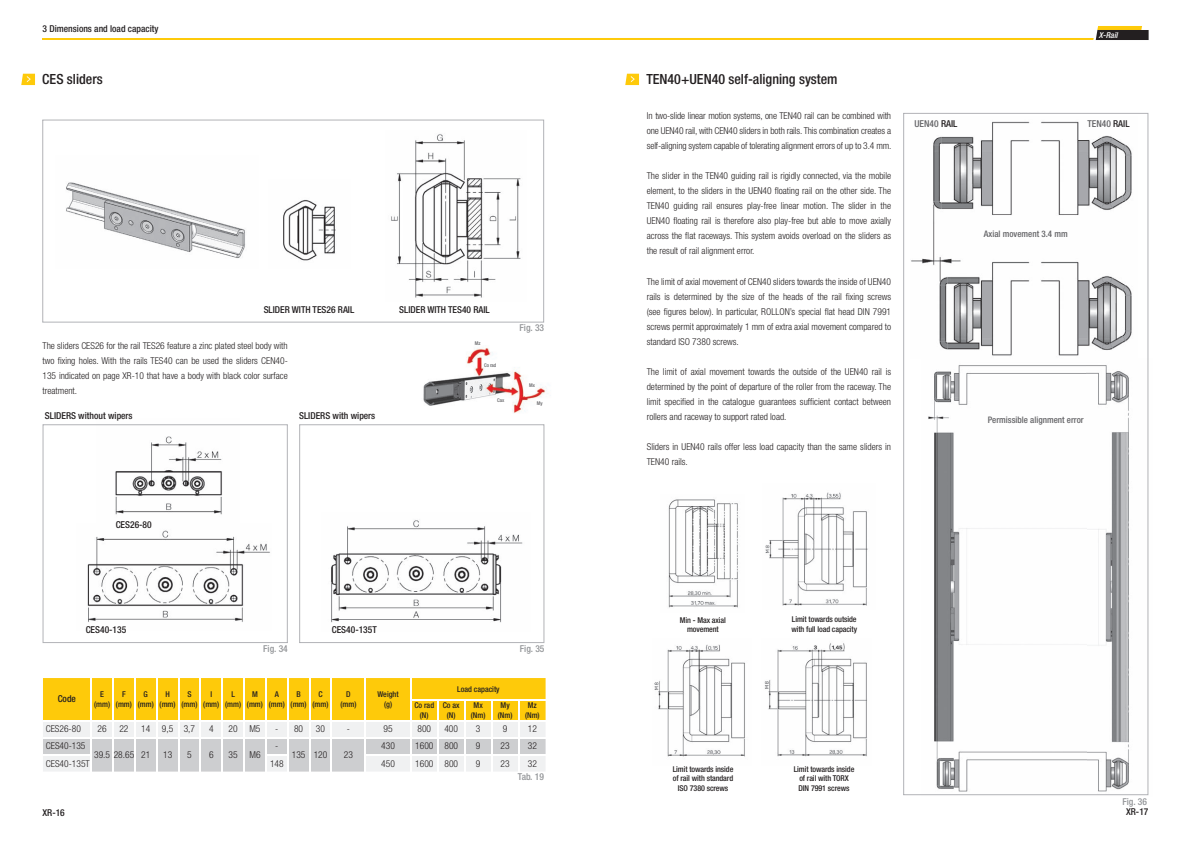
<style>
.page{position:relative;width:1191px;height:842px;background:#fff}
.page>*{position:absolute;margin:0;border:0;box-sizing:border-box;transform-origin:0 0}
.t1{font:500 condensed 14px "Helvetica Neue LT Std";color:#231f20}
.t2{font:300 condensed 9.5px/15px "Helvetica Neue LT Std";color:#231f20;text-align:justify}
.t3{font:500 condensed 9.5px "Helvetica Neue LT Std";color:#231f20}
.t4{font:500 condensed 9.5px "Helvetica Neue LT Std";color:#939598}
.t5{font:500 condensed 9.5px "Helvetica Neue LT Std";color:#636366}
.t6{font:500 condensed 9px "Helvetica Neue LT Std";color:#636366}
.t7{font:italic 500 condensed 8.1px "Helvetica Neue LT Std";color:#fff}
.t8{font:500 condensed 8px/9.6px "Helvetica Neue LT Std";letter-spacing:-.01em;color:#231f20;text-align:center}
.t9{font:500 condensed 5.1px "Helvetica Neue LT Std";letter-spacing:-.02em;color:#636366}
.s1{color:#231f20}
</style>
<div class="page">
<svg style="left:609px;top:26px;width:539px;height:14px"></svg>
<hr style="left:42px;top:38px;width:567px;height:2px;background:#feca0a">
<img style="left:423px;top:348px;width:125px;height:77px">
<svg style="left:42px;top:120px;width:502px;height:203px"></svg>
<svg style="left:43px;top:424px;width:245px;height:219px"></svg>
<svg style="left:299px;top:424px;width:245px;height:219px"></svg>
<svg style="left:21px;top:74px;width:14px;height:11px"></svg>
<svg style="left:43px;top:678px;width:502px;height:93px"></svg>
<img style="left:654px;top:644px;width:91px;height:113px">
<img style="left:764px;top:643px;width:103px;height:114px">
<img style="left:668px;top:499px;width:70px;height:109px">
<img style="left:765px;top:492px;width:103px;height:114px">
<svg style="left:625px;top:74px;width:14px;height:11px"></svg>
<svg style="left:903px;top:113px;width:245px;height:682px"></svg>
<p class="t3" style="left:43px;top:23px;width:117px">3 Dimensions and load capacity</p>
<h1 class="t1" style="left:42px;top:71px;width:62px">CES sliders</h1>
<p class="t3" style="left:264px;top:303px;width:92px">SLIDER WITH TES26 RAIL</p>
<p class="t3" style="left:399px;top:303px;width:92px">SLIDER WITH TES40 RAIL</p>
<p class="t2" style="left:43px;top:338px;width:247px">The sliders CES26 for the rail TES26 feature a zinc plated steel body with two fixing holes. With the rails TES40 can be used the sliders CEN40- 135 indicated on page XR-10 that have a body with black color surface treatment.</p>
<p class="t3" style="left:45px;top:410px;width:89px">SLIDERS without wipers</p>
<p class="t3" style="left:299px;top:410px;width:78px">SLIDERS with wipers</p>
<p class="t9" style="left:475px;top:340px;width:7px">Mz</p>
<p class="t9" style="left:484px;top:362px;width:14px">Co rad</p>
<p class="t9" style="left:497px;top:397px;width:8px">Cax</p>
<p class="t4" style="left:519px;top:322px;width:26px">Fig. 33</p>
<p class="t9" style="left:529px;top:382px;width:7px">Mx</p>
<p class="t9" style="left:537px;top:400px;width:7px">My</p>
<p class="t3" style="left:116px;top:519px;width:38px">CES26-80</p>
<p class="t3" style="left:86px;top:624px;width:42px">CES40-135</p>
<p class="t3" style="left:332px;top:624px;width:46px">CES40-135T</p>
<p class="t4" style="left:263px;top:643px;width:26px">Fig. 34</p>
<p class="t4" style="left:520px;top:643px;width:26px">Fig. 35</p>
<p class="t3" style="left:58px;top:693px;width:20px">Code</p>
<p class="t8" style="left:94px;top:689px;width:17px">E (mm)</p>
<p class="t8" style="left:116px;top:689px;width:17px">F (mm)</p>
<p class="t8" style="left:138px;top:689px;width:17px">G (mm)</p>
<p class="t8" style="left:160px;top:689px;width:17px">H (mm)</p>
<p class="t8" style="left:181px;top:689px;width:17px">S (mm)</p>
<p class="t8" style="left:203px;top:689px;width:17px">I (mm)</p>
<p class="t8" style="left:225px;top:689px;width:17px">L (mm)</p>
<p class="t8" style="left:247px;top:689px;width:17px">M (mm)</p>
<p class="t8" style="left:269px;top:689px;width:17px">A (mm)</p>
<p class="t8" style="left:291px;top:689px;width:17px">B (mm)</p>
<p class="t8" style="left:312px;top:689px;width:17px">C (mm)</p>
<p class="t8" style="left:340px;top:689px;width:17px">D (mm)</p>
<p class="t8" style="left:377px;top:689px;width:23px">Weight (g)</p>
<p class="t8" style="left:457px;top:684px;width:44px">Load capacity</p>
<p class="t8" style="left:414px;top:700px;width:21px">Co rad (N)</p>
<p class="t8" style="left:443px;top:700px;width:18px">Co ax (N)</p>
<p class="t8" style="left:471px;top:700px;width:16px">Mx (Nm)</p>
<p class="t8" style="left:498px;top:700px;width:16px">My (Nm)</p>
<p class="t8" style="left:525px;top:700px;width:16px">Mz (Nm)</p>
<p class="t2" style="left:46px;top:721px;width:37px">CES26-80</p>
<p class="t2" style="left:98px;top:721px;width:11px">26</p>
<p class="t2" style="left:119px;top:721px;width:11px">22</p>
<p class="t2" style="left:141px;top:721px;width:55px">14 9,5 3,7</p>
<p class="t2" style="left:209px;top:721px;width:6px">4</p>
<p class="t2" style="left:229px;top:721px;width:33px">20 M5</p>
<p class="t2" style="left:275px;top:721px;width:29px">- 80</p>
<p class="t2" style="left:316px;top:721px;width:11px">30</p>
<p class="t2" style="left:347px;top:721px;width:5px">-</p>
<p class="t2" style="left:383px;top:721px;width:11px">95</p>
<p class="t2" style="left:417px;top:721px;width:15px">800</p>
<p class="t2" style="left:444px;top:721px;width:15px">400</p>
<p class="t2" style="left:476px;top:721px;width:6px">3</p>
<p class="t2" style="left:503px;top:721px;width:6px">9</p>
<p class="t2" style="left:528px;top:721px;width:11px">12</p>
<p class="t2" style="left:46px;top:738px;width:41px">CES40-135</p>
<p class="t2" style="left:94px;top:747px;width:58px">39.5 28.65 21</p>
<p class="t2" style="left:163px;top:747px;width:11px">13</p>
<p class="t2" style="left:187px;top:747px;width:6px">5</p>
<p class="t2" style="left:209px;top:747px;width:6px">6</p>
<p class="t2" style="left:229px;top:747px;width:33px">35 M6</p>
<p class="t2" style="left:381px;top:738px;width:15px">430</p>
<p class="t2" style="left:415px;top:738px;width:44px">1600 800</p>
<p class="t2" style="left:476px;top:738px;width:6px">9</p>
<p class="t2" style="left:500px;top:738px;width:11px">23</p>
<p class="t2" style="left:528px;top:738px;width:11px">32</p>
<p class="t2" style="left:275px;top:738px;width:5px">-</p>
<p class="t2" style="left:292px;top:747px;width:37px">135 120</p>
<p class="t2" style="left:344px;top:747px;width:11px">23</p>
<p class="t2" style="left:46px;top:756px;width:45px">CES40-135T</p>
<p class="t2" style="left:270px;top:756px;width:15px">148</p>
<p class="t2" style="left:381px;top:756px;width:15px">450</p>
<p class="t2" style="left:415px;top:756px;width:44px">1600 800</p>
<p class="t2" style="left:476px;top:756px;width:6px">9</p>
<p class="t2" style="left:500px;top:756px;width:11px">23</p>
<p class="t2" style="left:528px;top:756px;width:11px">32</p>
<p class="t4" style="left:518px;top:770px;width:27px">Tab. 19</p>
<h1 class="t1" style="left:646px;top:71px;width:193px">TEN40+UEN40 self-aligning system</h1>
<p class="t2" style="left:647px;top:109px;width:246px">In two-slide linear motion systems, one TEN40 rail can be combined with one UEN40 rail, with CEN40 sliders in both rails. This combination creates a self-aligning system capable of tolerating alignment errors of up to 3.4 mm.</p>
<p class="t2" style="left:647px;top:169px;width:246px">The slider in the TEN40 guiding rail is rigidly connected, via the mobile element, to the sliders in the UEN40 floating rail on the other side. The TEN40 guiding rail ensures play-free linear motion. The slider in the UEN40 floating rail is therefore also play-free but able to move axially across the flat raceways. This system avoids overload on the sliders as the result of rail alignment error.</p>
<p class="t2" style="left:647px;top:274px;width:246px">The limit of axial movement of CEN40 sliders towards the inside of UEN40 rails is determined by the size of the heads of the rail fixing screws (see figures below). In particular, ROLLON’s special flat head DIN 7991 screws permit approximately 1 mm of extra axial movement compared to standard ISO 7380 screws.</p>
<p class="t2" style="left:647px;top:364px;width:246px">The limit of axial movement towards the outside of the UEN40 rail is determined by the point of departure of the roller from the raceway. The limit specified in the catalogue guarantees sufficient contact between rollers and raceway to support rated load.</p>
<p class="t2" style="left:647px;top:439px;width:246px">Sliders in UEN40 rails offer less load capacity than the same sliders in<br>TEN40 rails.</p>
<p class="t7" style="left:1098px;top:30px;width:21px">X-Rail</p>
<p class="t5" style="left:914px;top:118px;width:44px">UEN40 <span class="s1">RAIL</span></p>
<p class="t5" style="left:1087px;top:118px;width:44px">TEN40 <span class="s1">RAIL</span></p>
<p class="t6" style="left:984px;top:229px;width:85px">Axial movement 3.4 mm</p>
<p class="t6" style="left:987px;top:414px;width:98px">Permissible alignment error</p>
<p class="t8" style="left:680px;top:615px;width:48px">Min - Max axial movement</p>
<p class="t8" style="left:791px;top:615px;width:67px;text-align:left">Limit towards outside with full load capacity</p>
<p class="t8" style="left:673px;top:764px;width:62px">Limit towards inside of rail with standard<br>ISO 7380 screws</p>
<p class="t8" style="left:793px;top:764px;width:62px">Limit towards inside of rail with TORX<br>DIN 7991 screws</p>
<p class="t4" style="left:1122px;top:796px;width:26px">Fig. 36</p>
<p class="t3" style="left:43px;top:807px;width:24px">XR-16</p>
<p class="t3" style="left:1126px;top:806px;width:24px">XR-17</p>
</div>
